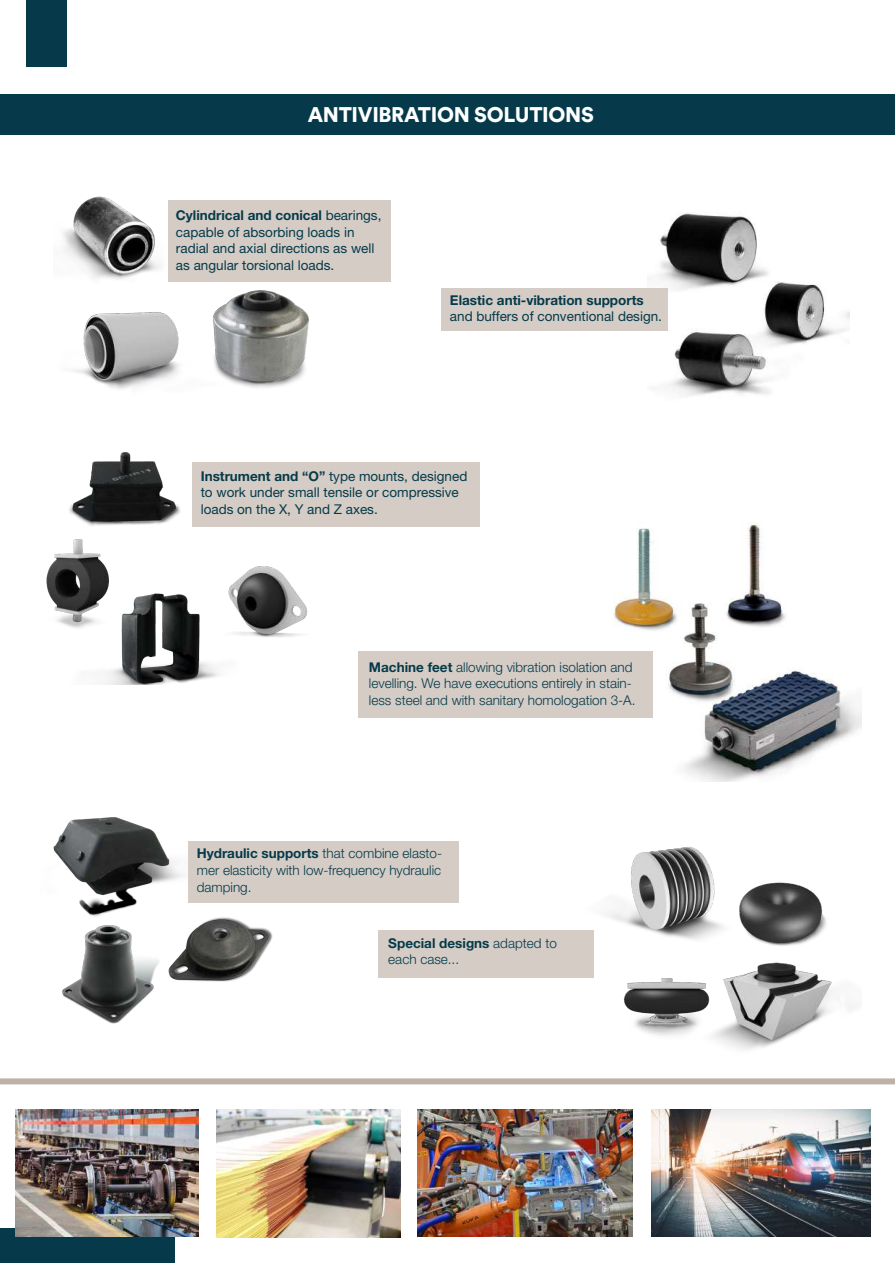
<style>
.page{position:relative;width:895px;height:1263px;background:#fff}
.page>*{position:absolute;margin:0;border:0;box-sizing:border-box;transform-origin:0 0}
.t1{font:900 21px "Circular Std";letter-spacing:-.015em;color:#fff}
.t2{font:300 13.5px/16.5px "Helvetica Neue LT Std";color:#063a4a}
.t3{font:13.5px/16.5px "Helvetica Neue LT Std";color:#063a4a}
.t4{font:700 13.5px "Helvetica Neue LT Std";color:#063a4a}
.s1{font-weight:700}
</style>
<div class="page">
<img style="left:63px;top:196px;width:246px;height:193px">
<div style="left:168px;top:200px;width:223px;height:82px;background:#d4ccc5"></div>
<img style="left:613px;top:523px;width:248px;height:258px">
<div style="left:358px;top:651px;width:294px;height:67px;background:#d4ccc5"></div>
<div style="left:378px;top:929px;width:215px;height:48px;background:#d4ccc5"></div>
<img style="left:647px;top:213px;width:203px;height:184px">
<div style="left:441px;top:288px;width:226px;height:43px;background:#d4ccc5"></div>
<img style="left:46px;top:452px;width:291px;height:232px">
<div style="left:192px;top:462px;width:288px;height:64px;background:#d4ccc5"></div>
<img style="left:53px;top:817px;width:239px;height:207px">
<div style="left:188px;top:841px;width:270px;height:61px;background:#d4ccc5"></div>
<div style="left:26px;top:0;width:40px;height:67px;background:#063a4a"></div>
<div style="left:0;top:1227px;width:175px;height:36px;background:#063a4a"></div>
<div style="left:0;top:1078px;width:895px;height:6px;background:#beb2a8"></div>
<img style="left:15px;top:1109px;width:184px;height:127px">
<img style="left:216px;top:1109px;width:184px;height:128px">
<img style="left:418px;top:1109px;width:215px;height:127px">
<img style="left:651px;top:1109px;width:219px;height:127px">
<div style="left:0;top:94px;width:895px;height:41px;background:#063a4a"></div>
<img style="left:585px;top:847px;width:271px;height:203px">
<h1 class="t1" style="left:308px;top:100px;width:288px">ANTIVIBRATION SOLUTIONS</h1>
<p class="t3" style="left:176px;top:207px;width:207px"><span class="s1">Cylindrical and conical</span> bearings, capable of absorbing loads in radial and axial directions as well as angular torsional loads.</p>
<p class="t4" style="left:450px;top:291px;width:195px">Elastic anti-vibration supports</p>
<p class="t3" style="left:450px;top:308px;width:214px">and buffers of conventional design.</p>
<p class="t3" style="left:201px;top:467px;width:268px"><span class="s1">Instrument and “O”</span> type mounts, designed to work under small tensile or compressive loads on the X, Y and Z axes.</p>
<p class="t2" style="left:369px;top:658px;width:268px"><span class="s1">Machine feet</span> allowing vibration isolation and levelling. We have executions entirely in stain&shy;less steel and with sanitary homologation 3-A.</p>
<p class="t2" style="left:197px;top:845px;width:247px;text-align:justify"><span class="s1">Hydraulic supports</span> that combine elasto&shy;mer elasticity with low-frequency hydraulic damping.</p>
<p class="t2" style="left:388px;top:934px;width:170px"><span class="s1">Special designs</span> adapted to each case...</p>
</div>
